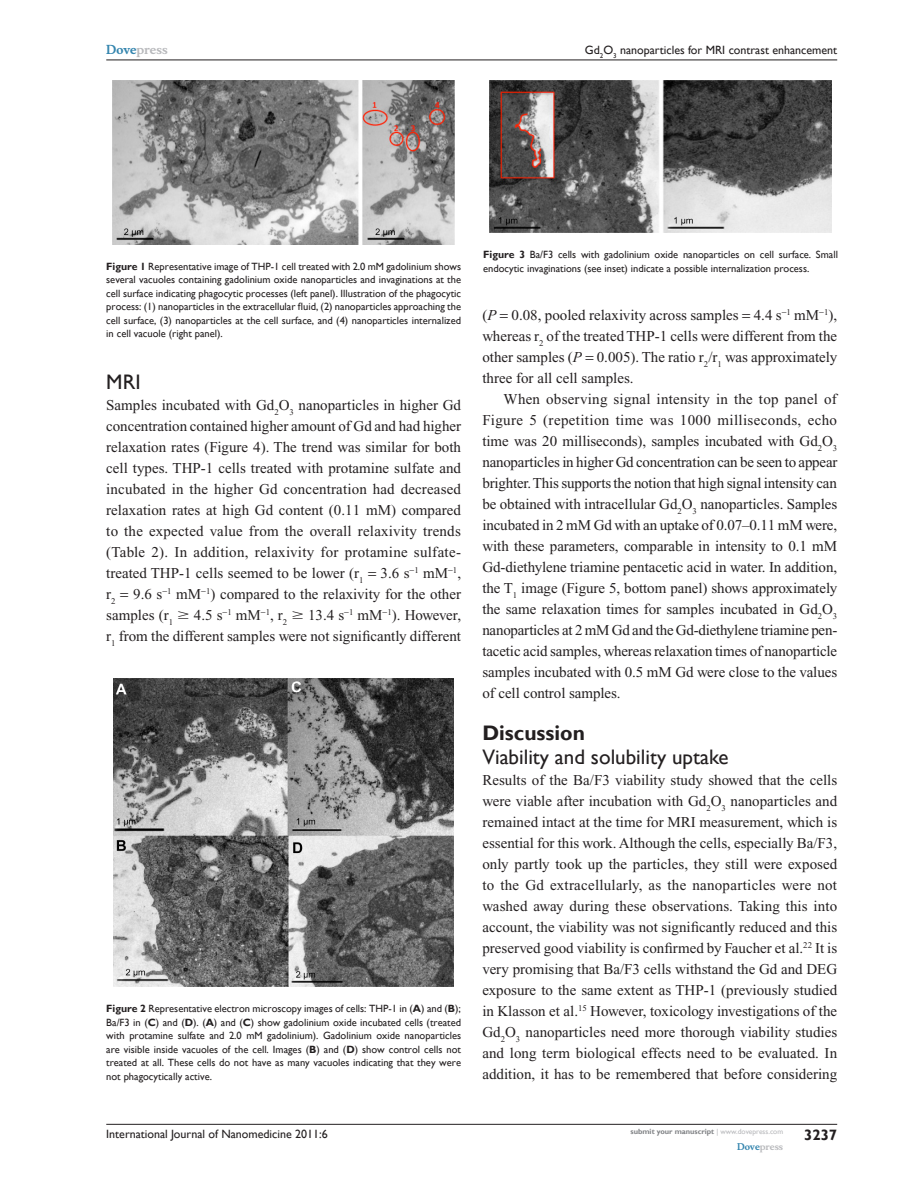
<style>
.page{position:relative;width:918px;height:1188px;background:#fff}
.page>*{position:absolute;margin:0;border:0;box-sizing:border-box;transform-origin:0 0}
.t1{font:21px "Gill Sans";color:#231f20}
.t2{font:700 21px "Gill Sans";color:#231f20}
.t3{font:15px/21px "Times New Roman";color:#231f20;text-align:justify}
.t4{font:700 15px "Gill Sans";color:#231f20}
.t5{font:12px "Gill Sans";color:#231f20}
.t6{font:700 12px "Musee";color:#b8b9bc}
.t7{font:10.5px/13.5px "Gill Sans";color:#231f20;text-align:justify}
.t8{font:700 9px "Musee";color:#b8b9bc}
.t9{font:700 7.5px "Gill Sans";color:#808285}
.s1{color:#3485ae}
.s2{font-weight:700}
.s3{font-family:"Mathematical Pi One"}
.s4{font-style:italic}
.s5{font-weight:400;color:#b8b9bc}
</style>
<div class="page">
<hr style="left:106px;top:1124px;width:731px;height:1px;background:#231f20">
<hr style="left:106px;top:60px;width:731px;height:1px;background:#231f20">
<img style="left:113px;top:81px;width:342px;height:163px">
<img style="left:114px;top:678px;width:340px;height:309px">
<img style="left:489px;top:81px;width:343px;height:152px">
<p class="t6" style="left:106px;top:43px;width:63px"><span class="s1">Dove</span>press</p>
<p class="t5" style="left:585px;top:43px;width:254px">Gd<sub>2</sub>O<sub>3</sub> nanoparticles for MRI contrast enhancement</p>
<p class="t7" style="left:106px;top:259px;width:356px"><span class="s2">Figure 1</span> Representative image of THP-1 cell treated with 2.0 mM gadolinium shows several vacuoles containing gadolinium oxide nanoparticles and invaginations at the cell surface indicating phagocytic processes (left panel). Illustration of the phagocytic process: (1) nanoparticles in the extracellular fluid, (2) nanoparticles approaching the cell surface, (3) nanoparticles at the cell surface, and (4) nanoparticles internalized in cell vacuole (right panel).</p>
<h1 class="t1" style="left:106px;top:369px;width:36px">MRI</h1>
<p class="t3" style="left:106px;top:394px;width:356px">Samples incubated with Gd<sub>2</sub>O<sub>3</sub> nanoparticles in higher Gd concentration contained higher amount of Gd and had higher relaxation rates (Figure 4). The trend was similar for both cell types. THP-1 cells treated with protamine sulfate and incubated in the higher Gd concentration had decreased relaxation rates at high Gd content (0.11 mM) compared to the expected value from the overall relaxivity trends (Table 2). In addition, relaxivity for protamine sulfate&shy;treated THP-1 cells seemed to be lower (r<sub>1</sub> 3.6 s−<sup>1</sup> mM−<sup>1</sup>, r<sub>2</sub> 9.6 s−<sup>1</sup> mM−<sup>1</sup>) compared to the relaxivity for the other samples (r<sub>1</sub> <span class="s3">$</span> 4.5 s−<sup>1</sup> mM−<sup>1</sup>, r<sub>2</sub> <span class="s3">$</span> 13.4 s−<sup>1</sup> mM−<sup>1</sup>). However, r<sub>1</sub> from the different samples were not significantly different</p>
<p class="t7" style="left:106px;top:1002px;width:356px"><span class="s2">Figure 2</span> Representative electron microscopy images of cells: THP-1 in (<span class="s2">A</span>) and (<span class="s2">B</span>); Ba/F3 in (<span class="s2">C</span>) and (<span class="s2">D</span>). (<span class="s2">A</span>) and (<span class="s2">C</span>) show gadolinium oxide incubated cells (treated with protamine sulfate and 2.0 mM gadolinium). Gadolinium oxide nanoparticles are visible inside vacuoles of the cell. Images (<span class="s2">B</span>) and (<span class="s2">D</span>) show control cells not treated at all. These cells do not have as many vacuoles indicating that they were not phagocytically active.</p>
<p class="t7" style="left:483px;top:248px;width:356px"><span class="s2">Figure 3</span> Ba/F3 cells with gadolinium oxide nanoparticles on cell surface. Small endocytic invaginations (see inset) indicate a possible internalization process.</p>
<p class="t3" style="left:482px;top:305px;width:356px">(<span class="s4">P</span> 0.08, pooled relaxivity across samples 4.4 s−<sup>1</sup> mM−<sup>1</sup>), whereas r<sub>2</sub> of the treated THP-1 cells were different from the other samples (<span class="s4">P</span> 0.005). The ratio r<sub>2</sub>/r<sub>1</sub> was approximately three for all cell samples.</p>
<p class="t3" style="left:482px;top:389px;width:357px;text-indent:21px">When observing signal intensity in the top panel of Figure 5 (repetition time was 1000 milliseconds, echo time was 20 milliseconds), samples incubated with Gd<sub>2</sub>O<sub>3 </sub>nanoparticles in higher Gd concentration can be seen to appear brighter. This supports the notion that high signal intensity can be obtained with intracellular Gd<sub>2</sub>O<sub>3</sub> nanoparticles. Samples incubated in 2 mM Gd with an uptake of 0.07–0.11 mM were, with these parameters, comparable in intensity to 0.1 mM Gd-diethylene triamine pentacetic acid in water. In addition, the T<sub>1</sub> image (Figure 5, bottom panel) shows approximately the same relaxation times for samples incubated in Gd<sub>2</sub>O<sub>3 </sub>nanoparticles at 2 mM Gd and the Gd-diethylene triamine pen&shy;tacetic acid samples, whereas relaxation times of nanoparticle samples incubated with 0.5 mM Gd were close to the values of cell control samples.</p>
<h1 class="t2" style="left:482px;top:721px;width:104px">Discussion</h1>
<h1 class="t1" style="left:482px;top:745px;width:248px">Viability and solubility uptake</h1>
<p class="t3" style="left:482px;top:770px;width:356px">Results of the Ba/F3 viability study showed that the cells were viable after incubation with Gd<sub>2</sub>O<sub>3</sub> nanoparticles and remained intact at the time for MRI measurement, which is essential for this work. Although the cells, especially Ba/F3, only partly took up the particles, they still were exposed to the Gd extracellularly, as the nanoparticles were not washed away during these observations. Taking this into account, the viability was not significantly reduced and this preserved good viability is confirmed by Faucher et al.<sup>22</sup> It is very promising that Ba/F3 cells withstand the Gd and DEG exposure to the same extent as THP-1 (previously studied in Klasson et al.<sup>15</sup> However, toxicology investigations of the Gd<sub>2</sub>O<sub>3</sub> nanoparticles need more thorough viability studies and long term biological effects need to be evaluated. In addition, it has to be remembered that before considering</p>
<p class="t5" style="left:106px;top:1127px;width:223px">International Journal of Nanomedicine 2011:6</p>
<p class="t9" style="left:631px;top:1127px;width:154px">submit your manuscript <span class="s5">| www.dovepress.com</span></p>
<p class="t8" style="left:737px;top:1141px;width:48px"><span class="s1">Dove</span>press</p>
<p class="t4" style="left:804px;top:1126px;width:35px">3237</p>
</div>
